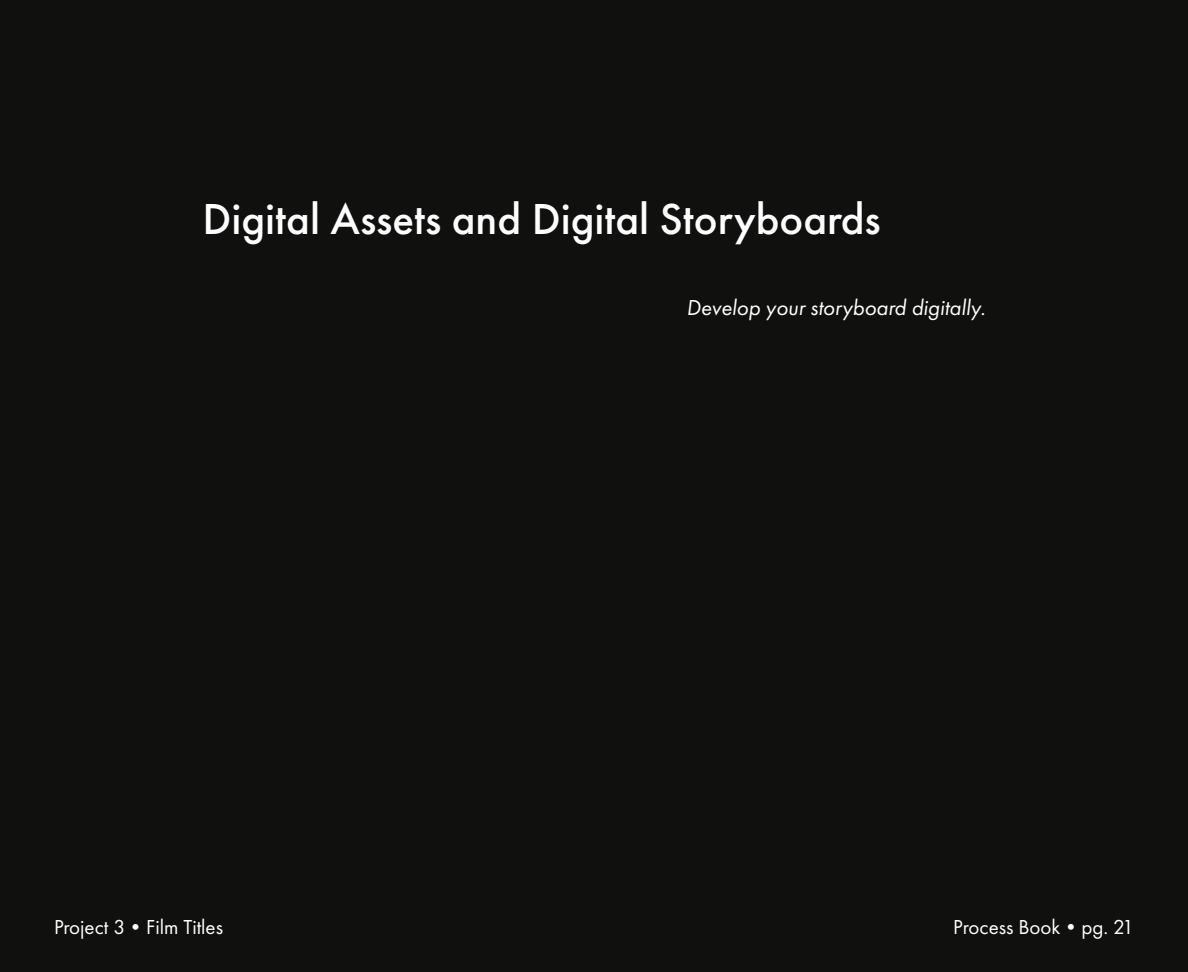
<style>
.page{position:relative;width:1188px;height:972px;background:#10110f}
.page>*{position:absolute;margin:0;border:0;box-sizing:border-box;transform-origin:0 0}
.t1{font:500 45px "Futura PT";color:#fff}
.t2{font:italic 22.5px "Futura PT";color:#fff}
.t3{font:21px "Futura PT";color:#fff}
</style>
<div class="page">
<p class="t1" style="left:202px;top:192px;width:680px">Digital Assets and Digital Storyboards</p>
<p class="t2" style="left:686px;top:294px;width:301px">Develop your storyboard digitally.</p>
<p class="t3" style="left:54px;top:915px;width:171px">Project 3•Film Titles</p>
<p class="t3" style="left:953px;top:915px;width:182px">Process Book•pg. 21</p>
</div>
